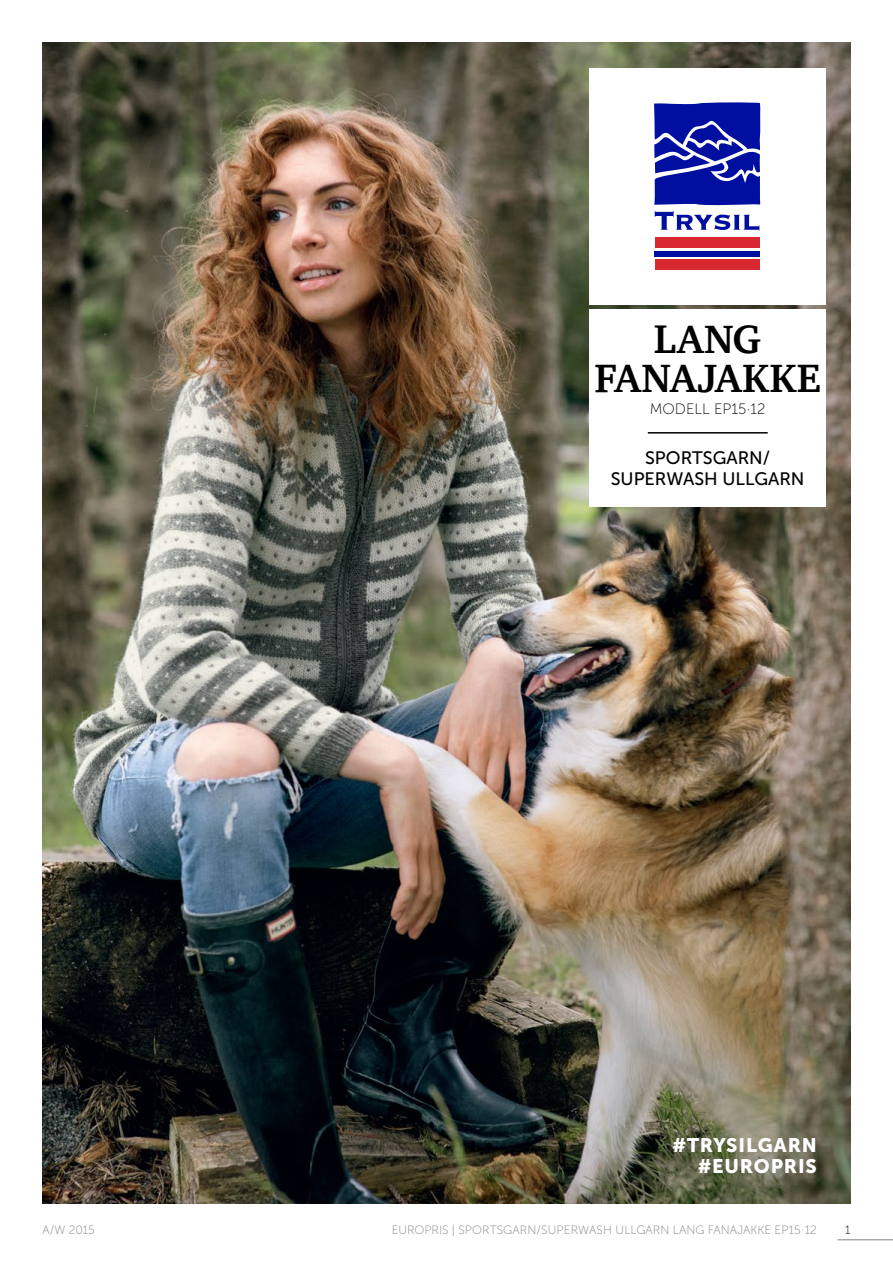
<style>
.page{position:relative;width:893px;height:1263px;background:#fff}
.page>*{position:absolute;margin:0;border:0;box-sizing:border-box;transform-origin:0 0}
.t1{font:700 40.5px/39px "Charter";letter-spacing:.02em;color:#000;text-align:center}
.t2{font:19.5px "Museo Sans 900";letter-spacing:.04em;color:#fff}
.Ulltyper{font:18px "Museo Sans 500";color:#000}
.Ulltyper-2{font:15px "Museo Sans 100";color:#000}
.t3{font:12px "Museo Sans 100";letter-spacing:.01em;color:#808285}
.t4{font:12px "Museo Sans 100";color:#000}
</style>
<div class="page">
<hr style="left:838px;top:1239px;width:55px;height:1px;background:#808285">
<img style="left:43px;top:43px;width:807px;height:1160px">
<div style="left:590px;top:310px;width:236px;height:197px;background:#fff"></div>
<div style="left:590px;top:68px;width:236px;height:236px;background:#fff"></div>
<svg style="left:654px;top:102px;width:106px;height:129px"></svg>
<div style="left:655px;top:259px;width:105px;height:10px;background:#d7282f"></div>
<div style="left:655px;top:238px;width:105px;height:10px;background:#d7282f"></div>
<div style="left:655px;top:251px;width:105px;height:5px;background:#000f9f"></div>
<hr style="left:648px;top:432px;width:120px;height:2px;background:#000">
<p class="t1" style="left:594px;top:319px;width:228px">LANG<br>FANAJAKKE</p>
<p class="Ulltyper-2" style="left:650px;top:401px;width:117px">MODELL EP15∙12</p>
<p class="Ulltyper" style="left:645px;top:448px;width:126px">SPORTSGARN/</p>
<p class="Ulltyper" style="left:611px;top:469px;width:195px">SUPERWASH ULLGARN</p>
<p class="t2" style="left:672px;top:1134px;width:146px">#TRYSILGARN</p>
<p class="t2" style="left:698px;top:1155px;width:121px">#EUROPRIS</p>
<p class="t3" style="left:43px;top:1223px;width:54px">A/W 2015</p>
<p class="t3" style="left:392px;top:1223px;width:427px">EUROPRIS | SPORTSGARN/SUPERWASH ULLGARN LANG FANAJAKKE EP15·12</p>
<p class="t4" style="left:845px;top:1223px;width:7px">1</p>
</div>
